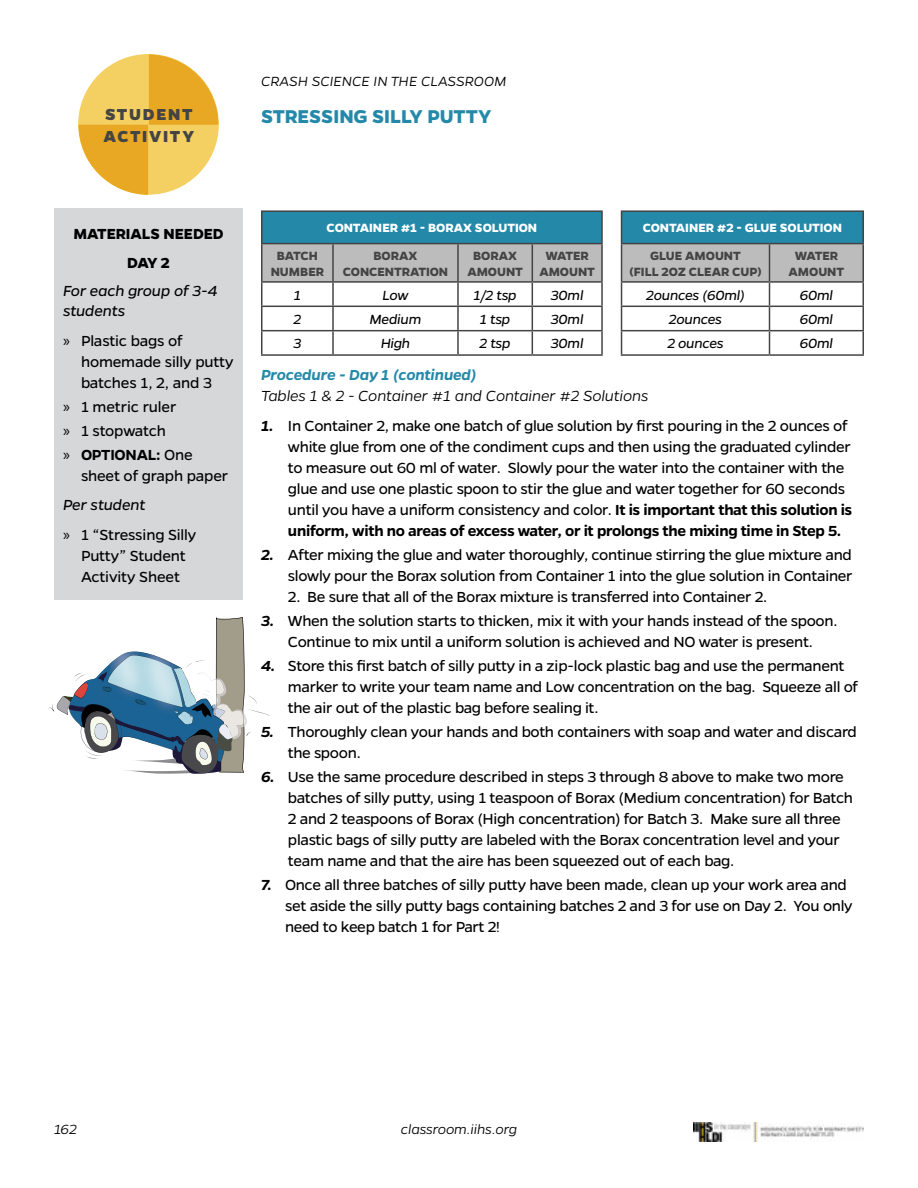
<style>
.page{position:relative;width:918px;height:1188px;background:#fff}
.page>*{position:absolute;margin:0;border:0;box-sizing:border-box;transform-origin:0 0}
.t1{font:700 21px "Gentona";letter-spacing:-.005em;color:#2489a9}
.t2{font:800 18px/21.6px "Gentona";letter-spacing:.095em;color:#444}
.t3{font:16.5px/21px "Gentona";letter-spacing:-.02em;color:#000}
.t4{font:italic 300 16.5px "Gentona";letter-spacing:-.01em;color:#000}
.t5{font:italic 600 16.5px "Gentona";letter-spacing:-.01em;color:#2489a9}
.t6{font:italic 16.5px/19.8px "Gentona";letter-spacing:-.01em;color:#000}
.t7{font:700 16.5px/28.8px "Gentona";letter-spacing:-.01em;color:#000;text-align:center}
.t8{font:italic 15px "Gentona";letter-spacing:-.02em;color:#000}
.t9{font:italic 300 15px "Gentona";letter-spacing:-.005em;color:#000}
.t10{font:700 13.5px/16.2px "Gentona";letter-spacing:-.005em;color:#444;text-align:center}
.t11{font:700 13.5px "Gentona";letter-spacing:-.01em;color:#fff}
.s1{font-family:"Myriad Pro"}
.s2{font-weight:600}
.s3{font-style:italic}
.s4{font-weight:600;font-style:italic}
</style>
<div class="page">
<img style="left:693px;top:1122px;width:171px;height:20px">
<svg style="left:49px;top:617px;width:221px;height:157px"></svg>
<svg style="left:79px;top:54px;width:139px;height:141px"></svg>
<div style="left:54px;top:208px;width:189px;height:392px;background:#d5d7d8"></div>
<div style="left:262px;top:211px;width:340px;height:33px;background:#2489a9"></div>
<hr style="left:261px;top:210px;width:72px;height:2px;background:#444">
<hr style="left:261px;top:212px;width:1px;height:31px;background:#444">
<hr style="left:333px;top:210px;width:125px;height:2px;background:#444">
<hr style="left:458px;top:210px;width:74px;height:2px;background:#444">
<hr style="left:532px;top:210px;width:71px;height:2px;background:#444">
<hr style="left:601px;top:212px;width:2px;height:31px;background:#444">
<hr style="left:261px;top:243px;width:72px;height:1px;background:#444">
<hr style="left:333px;top:243px;width:125px;height:1px;background:#444">
<hr style="left:458px;top:243px;width:74px;height:1px;background:#444">
<hr style="left:532px;top:243px;width:71px;height:1px;background:#444">
<hr style="left:601px;top:244px;width:2px;height:37px;background:#444">
<hr style="left:532px;top:281px;width:71px;height:2px;background:#444">
<hr style="left:601px;top:283px;width:2px;height:23px;background:#444">
<hr style="left:532px;top:306px;width:71px;height:1px;background:#444">
<hr style="left:601px;top:307px;width:2px;height:23px;background:#444">
<hr style="left:532px;top:330px;width:71px;height:1px;background:#444">
<svg style="left:261px;top:244px;width:341px;height:110px"></svg>
<hr style="left:601px;top:331px;width:2px;height:23px;background:#444">
<hr style="left:261px;top:354px;width:72px;height:2px;background:#444">
<hr style="left:333px;top:354px;width:125px;height:2px;background:#444">
<hr style="left:458px;top:354px;width:74px;height:2px;background:#444">
<hr style="left:532px;top:354px;width:71px;height:2px;background:#444">
<div style="left:622px;top:211px;width:241px;height:33px;background:#2489a9"></div>
<hr style="left:621px;top:210px;width:149px;height:2px;background:#444">
<hr style="left:621px;top:212px;width:1px;height:31px;background:#444">
<hr style="left:770px;top:210px;width:94px;height:2px;background:#444">
<hr style="left:862px;top:212px;width:2px;height:31px;background:#444">
<hr style="left:621px;top:243px;width:149px;height:1px;background:#444">
<hr style="left:770px;top:243px;width:94px;height:1px;background:#444">
<hr style="left:862px;top:244px;width:2px;height:37px;background:#444">
<hr style="left:770px;top:281px;width:94px;height:2px;background:#444">
<hr style="left:862px;top:283px;width:2px;height:23px;background:#444">
<hr style="left:770px;top:306px;width:94px;height:1px;background:#444">
<hr style="left:862px;top:307px;width:2px;height:23px;background:#444">
<hr style="left:770px;top:330px;width:94px;height:1px;background:#444">
<svg style="left:621px;top:244px;width:242px;height:110px"></svg>
<hr style="left:862px;top:331px;width:2px;height:23px;background:#444">
<hr style="left:621px;top:354px;width:149px;height:2px;background:#444">
<hr style="left:770px;top:354px;width:94px;height:2px;background:#444">
<p class="t2" style="left:103px;top:104px;width:92px">STUDENT<br>ACTIVITY</p>
<p class="t9" style="left:261px;top:72px;width:247px">CRASH SCIENCE IN THE CLASSROOM</p>
<p class="t1" style="left:261px;top:104px;width:232px">STRESSING SILLY PUTTY</p>
<p class="t7" style="left:73px;top:219px;width:152px">MATERIALS NEEDED<br>DAY 2</p>
<p class="t6" style="left:63px;top:281px;width:156px">For each group of 3-4 students</p>
<p class="t3" style="left:81px;top:331px;width:154px;text-indent:-18px"><span class="s1">»</span> Plastic bags of homemade silly putty batches 1, 2, and 3</p>
<p class="t3" style="left:63px;top:395px;width:131px;line-height:24px"><span class="s1">»</span> 1 metric ruler<br><span class="s1">»</span> 1 stopwatch<br><span class="s1">»</span> <span class="s2">OPTIONAL:</span> One</p>
<p class="t3" style="left:81px;top:466px;width:149px">sheet of graph paper</p>
<p class="t3" style="left:63px;top:490px;width:135px;line-height:30px"><span class="s3">Per student<br></span><span class="s1">»</span> 1 “Stressing Silly</p>
<p class="t3" style="left:81px;top:545px;width:106px">Putty” Student<br>Activity Sheet</p>
<p class="t11" style="left:327px;top:220px;width:212px">CONTAINER #1 - BORAX SOLUTION</p>
<p class="t10" style="left:271px;top:247px;width:55px">BATCH<br>NUMBER</p>
<p class="t10" style="left:343px;top:247px;width:107px">BORAX<br>CONCENTRATION</p>
<p class="t10" style="left:467px;top:247px;width:57px">BORAX<br>AMOUNT</p>
<p class="t10" style="left:539px;top:247px;width:57px">WATER<br>AMOUNT</p>
<p class="t8" style="left:294px;top:286px;width:9px">1</p>
<p class="t8" style="left:382px;top:286px;width:28px">Low</p>
<p class="t8" style="left:474px;top:286px;width:45px">1/2 tsp</p>
<p class="t8" style="left:551px;top:286px;width:34px">30ml</p>
<p class="t8" style="left:293px;top:311px;width:9px">2</p>
<p class="t8" style="left:370px;top:311px;width:53px">Medium</p>
<p class="t8" style="left:480px;top:311px;width:32px">1 tsp</p>
<p class="t8" style="left:551px;top:311px;width:34px">30ml</p>
<p class="t8" style="left:293px;top:335px;width:9px">3</p>
<p class="t8" style="left:381px;top:335px;width:31px">High</p>
<p class="t8" style="left:480px;top:335px;width:33px">2 tsp</p>
<p class="t8" style="left:551px;top:335px;width:34px">30ml</p>
<p class="t11" style="left:643px;top:220px;width:201px">CONTAINER #2 - GLUE SOLUTION</p>
<p class="t10" style="left:629px;top:247px;width:134px">GLUE AMOUNT<br>(FILL 2OZ CLEAR CUP)</p>
<p class="t10" style="left:789px;top:247px;width:57px">WATER<br>AMOUNT</p>
<p class="t8" style="left:646px;top:286px;width:100px">2ounces (60ml)</p>
<p class="t8" style="left:800px;top:286px;width:35px">60ml</p>
<p class="t8" style="left:669px;top:311px;width:55px">2ounces</p>
<p class="t8" style="left:800px;top:311px;width:35px">60ml</p>
<p class="t8" style="left:667px;top:335px;width:58px">2 ounces</p>
<p class="t8" style="left:800px;top:335px;width:35px">60ml</p>
<p class="t5" style="left:261px;top:365px;width:217px">Procedure - Day 1 (continued)</p>
<p class="t4" style="left:261px;top:386px;width:389px">Tables 1 &amp; 2 - Container #1 and Container #2 Solutions</p>
<p class="t3" style="left:288px;top:415px;width:566px;text-indent:-27px"><span class="s4">1.</span> In Container 2, make one batch of glue solution by first pouring in the 2 ounces of white glue from one of the condiment cups and then using the graduated cylinder to measure out 60 ml of water. Slowly pour the water into the container with the glue and use one plastic spoon to stir the glue and water together for 60 seconds until you have a uniform consistency and color. <span class="s2">It is important that this solution is uniform, with no areas of excess water, or it prolongs the mixing time in Step 5.</span></p>
<p class="t3" style="left:261px;top:544px;width:593px;text-align:right"><span class="s4">2.</span> After mixing the glue and water thoroughly, continue stirring the glue mixture and slowly pour the Borax solution from Container 1 into the glue solution in Container</p>
<p class="t3" style="left:288px;top:586px;width:481px">2. Be sure that all of the Borax mixture is transferred into Container 2.</p>
<p class="t3" style="left:261px;top:610px;width:578px;text-align:center"><span class="s4">3.</span> When the solution starts to thicken, mix it with your hands instead of the spoon.<br>Continue to mix until a uniform solution is achieved and NO water is present.</p>
<p class="t3" style="left:288px;top:655px;width:572px;text-indent:-27px"><span class="s4">4.</span> Store this first batch of silly putty in a zip-lock plastic bag and use the permanent marker to write your team name and Low concentration on the bag. Squeeze all of the air out of the plastic bag before sealing it.</p>
<p class="t3" style="left:288px;top:721px;width:570px;text-indent:-27px"><span class="s4">5.</span> Thoroughly clean your hands and both containers with soap and water and discard the spoon.</p>
<p class="t3" style="left:288px;top:766px;width:567px;text-indent:-27px"><span class="s4">6.</span> Use the same procedure described in steps 3 through 8 above to make two more batches of silly putty, using 1 teaspoon of Borax (Medium concentration) for Batch 2 and 2 teaspoons of Borax (High concentration) for Batch 3. Make sure all three plastic bags of silly putty are labeled with the Borax concentration level and your team name and that the aire has been squeezed out of each bag.</p>
<p class="t3" style="left:285px;top:874px;width:569px;text-indent:-24px"><span class="s4">7.</span> Once all three batches of silly putty have been made, clean up your work area and set aside the silly putty bags containing batches 2 and 3 for use on Day 2. You only need to keep batch 1 for Part 2!</p>
<p class="t9" style="left:54px;top:1121px;width:24px">162</p>
<p class="t9" style="left:401px;top:1121px;width:118px">classroom.iihs.org</p>
</div>
